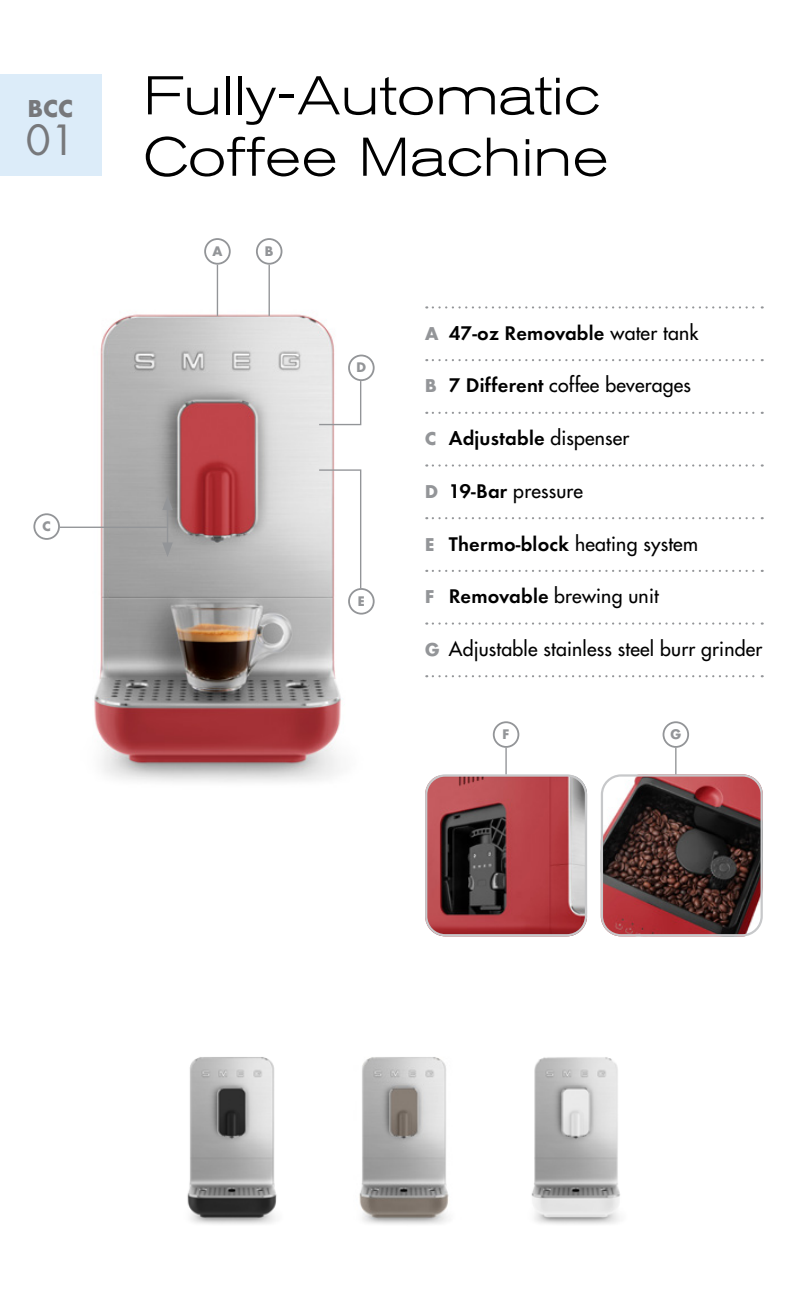
<style>
.page{position:relative;width:810px;height:1296px;background:#fff}
.page>*{position:absolute;margin:0;border:0;box-sizing:border-box;transform-origin:0 0}
.t1{font:300 54px/61.4px "Akzidenz Grot Ext BQ";letter-spacing:.01em;color:#000}
.t2{font:40.5px "Futura";color:#77787b}
.t3{font:700 22.5px "Futura";color:#77787b}
.t4{font:600 20.47px "Futura";letter-spacing:.01em;color:#000}
.t5{font:19.35px "Futura";letter-spacing:.01em;color:#000}
.t6{font:700 12.83px "Futura";color:#939598}
.s1{font-weight:700;font-size:17.1px;color:#939598}
.s2{font-weight:400;font-size:19.35px}
.s3{font-weight:600;font-size:20.47px}
</style>
<div class="page">
<div style="left:0;top:75px;width:101px;height:101px;background:#dcecf9"></div>
<img style="left:36px;top:266px;width:337px;height:516px">
<svg style="left:433px;top:306px;width:330px;height:3px"></svg>
<svg style="left:433px;top:359px;width:330px;height:2px"></svg>
<svg style="left:433px;top:412px;width:330px;height:2px"></svg>
<svg style="left:433px;top:464px;width:330px;height:3px"></svg>
<svg style="left:433px;top:517px;width:330px;height:2px"></svg>
<svg style="left:433px;top:570px;width:330px;height:2px"></svg>
<svg style="left:433px;top:622px;width:330px;height:3px"></svg>
<svg style="left:433px;top:675px;width:330px;height:2px"></svg>
<img style="left:187px;top:1057px;width:90px;height:167px">
<img style="left:359px;top:1057px;width:90px;height:168px">
<img style="left:531px;top:1057px;width:89px;height:167px">
<img style="left:425px;top:777px;width:162px;height:159px">
<div style="left:425px;top:774px;width:162px;height:162px;border:2px solid #c7c8ca;border-radius:19px"></div>
<img style="left:601px;top:777px;width:159px;height:159px">
<div style="left:601px;top:774px;width:162px;height:162px;border:2px solid #c7c8ca;border-radius:19px"></div>
<div style="left:204px;top:238px;width:27px;height:27px;border:2px solid #939598;border-radius:50%"></div>
<div style="left:256px;top:238px;width:26px;height:27px;border:2px solid #939598;border-radius:50%"></div>
<div style="left:348px;top:355px;width:27px;height:26px;border:2px solid #939598;border-radius:50%"></div>
<div style="left:348px;top:588px;width:27px;height:27px;border:2px solid #939598;border-radius:50%"></div>
<div style="left:663px;top:721px;width:26px;height:27px;border:2px solid #939598;border-radius:50%"></div>
<div style="left:493px;top:721px;width:26px;height:27px;border:2px solid #939598;border-radius:50%"></div>
<div style="left:33px;top:513px;width:27px;height:27px;border:2px solid #939598;border-radius:50%"></div>
<hr style="left:217px;top:265px;width:1px;height:51px;background:#939598">
<hr style="left:60px;top:527px;width:107px;height:1px;background:#939598">
<hr style="left:269px;top:265px;width:1px;height:51px;background:#939598">
<hr style="left:675px;top:748px;width:2px;height:26px;background:#939598">
<hr style="left:505px;top:748px;width:2px;height:26px;background:#939598">
<svg style="left:318px;top:380px;width:44px;height:46px"></svg>
<svg style="left:318px;top:469px;width:44px;height:120px"></svg>
<hr style="left:167px;top:507px;width:1px;height:39px;background:#939598">
<svg style="left:162px;top:496px;width:11px;height:14px"></svg>
<svg style="left:162px;top:542px;width:11px;height:15px"></svg>
<p class="t3" style="left:28px;top:93px;width:47px">BCC</p>
<h2 class="t2" style="left:26px;top:112px;width:51px">01</h2>
<p class="t6" style="left:42px;top:517px;width:10px">C</p>
<h1 class="t1" style="left:144px;top:66px;width:466px">Fully-Automatic<br>Coffee Machine</h1>
<p class="t6" style="left:212px;top:242px;width:11px">A</p>
<p class="t6" style="left:265px;top:242px;width:10px">B</p>
<p class="t6" style="left:357px;top:358px;width:11px">D</p>
<p class="t6" style="left:358px;top:592px;width:9px">E</p>
<p class="t4" style="left:425px;top:321px;width:275px"><span class="s1">A</span> 47-oz Removable <span class="s2">water tank</span></p>
<p class="t5" style="left:425px;top:373px;width:267px"><span class="s1">B</span> <span class="s3">7 Different</span> coffee beverages</p>
<p class="t4" style="left:425px;top:426px;width:206px"><span class="s1">C</span> Adjustable <span class="s2">dispenser</span></p>
<p class="t5" style="left:425px;top:478px;width:159px"><span class="s1">D</span> <span class="s3">19-Bar</span> pressure</p>
<p class="t5" style="left:425px;top:531px;width:274px"><span class="s1">E</span> <span class="s3">Thermo-block</span> heating system</p>
<p class="t5" style="left:425px;top:583px;width:235px"><span class="s1">F</span> <span class="s3">Removable</span> brewing unit</p>
<p class="t5" style="left:425px;top:636px;width:339px"><span class="s1">G</span> Adjustable stainless steel burr grinder</p>
<p class="t6" style="left:503px;top:725px;width:8px">F</p>
<p class="t6" style="left:670px;top:725px;width:12px">G</p>
</div>
